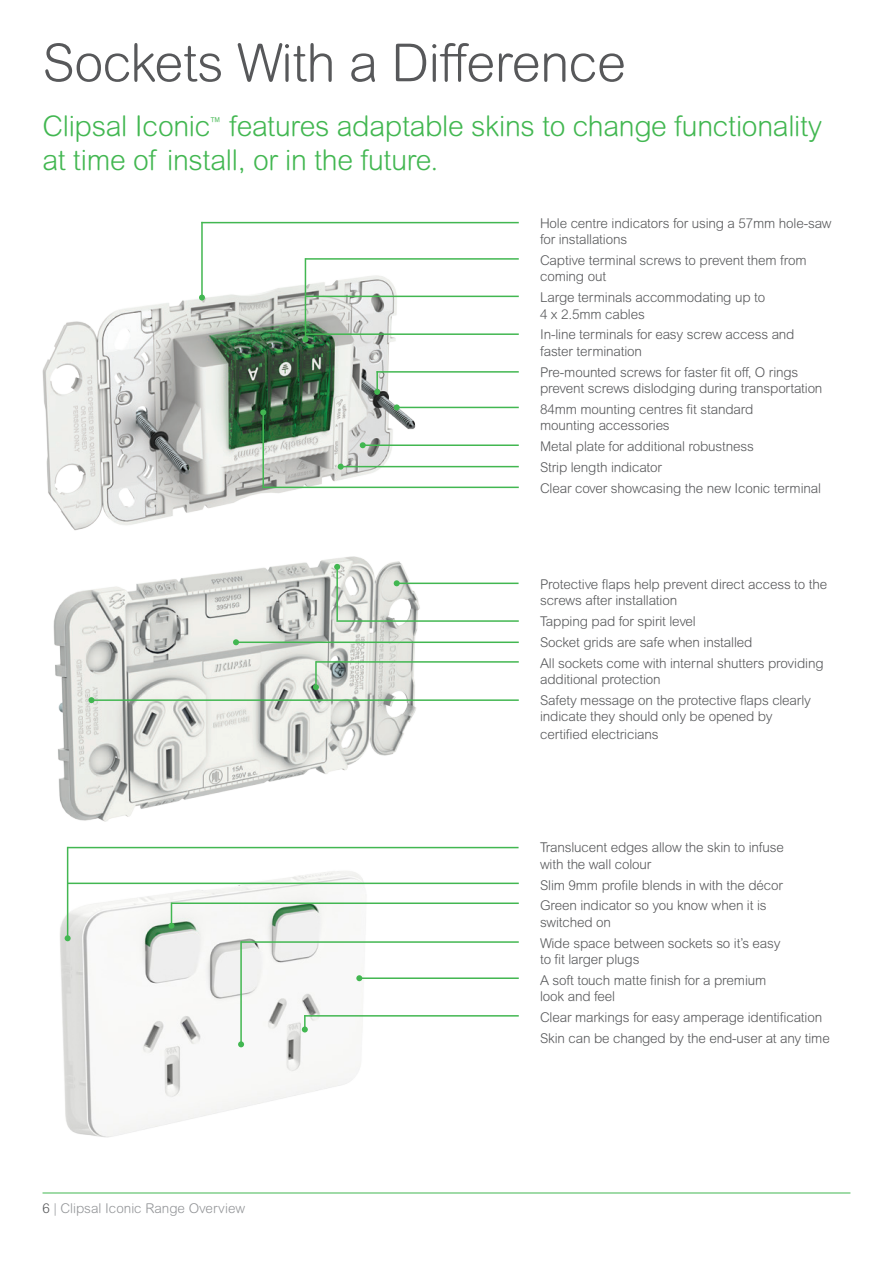
<style>
.page{position:relative;width:893px;height:1263px;background:#fff}
.page>*{position:absolute;margin:0;border:0;box-sizing:border-box;transform-origin:0 0}
.t1{font:300 52.5px "Arial Rounded MT Pro";letter-spacing:-.01em;color:#57585a}
.Green_Intro_text{font:300 28.5px/34.2px "Arial Rounded MT Pro";letter-spacing:-.01em;color:#42b751}
.Product_arrow_text{font:300 13.5px/16.5px "Arial Rounded MT Pro";letter-spacing:-.01em;color:#57585a}
.t2{font:300 13.5px "Arial Rounded MT Pro";color:#939598}
.Green_Intro_text-2{font:300 12.3px "Arial Rounded MT Pro";color:#42b751}
.s1{color:#57585a}
</style>
<div class="page">
<img style="left:42px;top:258px;width:410px;height:273px">
<img style="left:60px;top:856px;width:391px;height:282px">
<img style="left:53px;top:556px;width:399px;height:266px">
<hr style="left:43px;top:1192px;width:807px;height:1px;background:#42b751">
<hr style="left:68px;top:847px;width:451px;height:1px;background:#42b751">
<hr style="left:68px;top:882px;width:451px;height:2px;background:#42b751">
<hr style="left:171px;top:902px;width:348px;height:2px;background:#42b751">
<hr style="left:241px;top:941px;width:278px;height:2px;background:#42b751">
<hr style="left:359px;top:977px;width:160px;height:2px;background:#42b751">
<svg style="left:356px;top:975px;width:6px;height:6px"></svg>
<hr style="left:304px;top:1015px;width:215px;height:1px;background:#42b751">
<hr style="left:67px;top:847px;width:1px;height:91px;background:#42b751">
<svg style="left:65px;top:935px;width:6px;height:6px"></svg>
<svg style="left:168px;top:902px;width:6px;height:27px"></svg>
<svg style="left:302px;top:1015px;width:6px;height:17px"></svg>
<hr style="left:240px;top:941px;width:2px;height:103px;background:#42b751">
<svg style="left:238px;top:1041px;width:6px;height:6px"></svg>
<hr style="left:397px;top:407px;width:122px;height:1px;background:#42b751">
<svg style="left:394px;top:404px;width:6px;height:6px"></svg>
<hr style="left:363px;top:444px;width:156px;height:2px;background:#42b751">
<svg style="left:360px;top:442px;width:6px;height:6px"></svg>
<hr style="left:341px;top:466px;width:178px;height:1px;background:#42b751">
<svg style="left:338px;top:464px;width:6px;height:6px"></svg>
<hr style="left:377px;top:371px;width:142px;height:2px;background:#42b751">
<hr style="left:316px;top:661px;width:203px;height:2px;background:#42b751">
<hr style="left:305px;top:258px;width:214px;height:2px;background:#42b751">
<hr style="left:305px;top:296px;width:214px;height:1px;background:#42b751">
<hr style="left:338px;top:620px;width:181px;height:2px;background:#42b751">
<hr style="left:397px;top:583px;width:122px;height:1px;background:#42b751">
<svg style="left:394px;top:580px;width:6px;height:6px"></svg>
<hr style="left:236px;top:641px;width:283px;height:2px;background:#42b751">
<svg style="left:233px;top:639px;width:6px;height:6px"></svg>
<hr style="left:91px;top:699px;width:428px;height:2px;background:#42b751">
<svg style="left:88px;top:697px;width:6px;height:6px"></svg>
<hr style="left:305px;top:258px;width:1px;height:81px;background:#42b751">
<svg style="left:302px;top:336px;width:6px;height:6px"></svg>
<hr style="left:376px;top:371px;width:2px;height:21px;background:#42b751">
<svg style="left:374px;top:389px;width:6px;height:6px"></svg>
<hr style="left:201px;top:222px;width:318px;height:1px;background:#42b751">
<hr style="left:201px;top:222px;width:2px;height:76px;background:#42b751">
<svg style="left:199px;top:295px;width:6px;height:6px"></svg>
<hr style="left:315px;top:661px;width:2px;height:26px;background:#42b751">
<svg style="left:313px;top:684px;width:6px;height:6px"></svg>
<hr style="left:305px;top:333px;width:214px;height:2px;background:#42b751">
<hr style="left:336px;top:567px;width:2px;height:55px;background:#42b751">
<svg style="left:334px;top:564px;width:6px;height:6px"></svg>
<hr style="left:263px;top:487px;width:256px;height:1px;background:#42b751">
<hr style="left:262px;top:412px;width:2px;height:76px;background:#42b751">
<svg style="left:260px;top:409px;width:6px;height:6px"></svg>
<p class="t1" style="left:43px;top:32px;width:585px">Sockets With a Difference</p>
<p class="Green_Intro_text" style="left:43px;top:110px;width:170px">Clipsal Iconic</p>
<p class="Green_Intro_text-2" style="left:210px;top:115px;width:13px">™</p>
<p class="Green_Intro_text" style="left:43px;top:110px;width:781px;text-indent:187px">features adaptable skins to change functionality at time of install, or in the future.</p>
<p class="Product_arrow_text" style="left:540px;top:215px;width:293px">Hole centre indicators for using a 57mm hole-saw for installations</p>
<p class="Product_arrow_text" style="left:540px;top:252px;width:268px">Captive terminal screws to prevent them from coming out</p>
<p class="Product_arrow_text" style="left:540px;top:290px;width:227px">Large terminals accommodating up to<br>4 x 2.5mm cables</p>
<p class="Product_arrow_text" style="left:540px;top:327px;width:256px">In-line terminals for easy screw access and faster termination</p>
<p class="Product_arrow_text" style="left:540px;top:364px;width:284px">Pre-mounted screws for faster fit off, O rings prevent screws dislodging during transportation</p>
<p class="Product_arrow_text" style="left:540px;top:401px;width:215px">84mm mounting centres fit standard mounting accessories</p>
<p class="Product_arrow_text" style="left:540px;top:439px;width:215px">Metal plate for additional robustness</p>
<p class="Product_arrow_text" style="left:540px;top:459px;width:124px">Strip length indicator</p>
<p class="Product_arrow_text" style="left:540px;top:480px;width:283px">Clear cover showcasing the new Iconic terminal</p>
<p class="Product_arrow_text" style="left:540px;top:576px;width:289px">Protective flaps help prevent direct access to the screws after installation</p>
<p class="Product_arrow_text" style="left:540px;top:614px;width:157px">Tapping pad for spirit level</p>
<p class="Product_arrow_text" style="left:540px;top:634px;width:214px">Socket grids are safe when installed</p>
<p class="Product_arrow_text" style="left:540px;top:655px;width:285px">All sockets come with internal shutters providing additional protection</p>
<p class="Product_arrow_text" style="left:540px;top:692px;width:272px">Safety message on the protective flaps clearly indicate they should only be opened by</p>
<p class="Product_arrow_text" style="left:540px;top:727px;width:120px">certified electricians</p>
<p class="t2" style="left:43px;top:1201px;width:204px"><span class="s1">6</span> | Clipsal Iconic Range Overview</p>
<p class="Product_arrow_text" style="left:540px;top:840px;width:245px">Translucent edges allow the skin to infuse with the wall colour</p>
<p class="Product_arrow_text" style="left:540px;top:877px;width:244px">Slim 9mm profile blends in with the décor</p>
<p class="Product_arrow_text" style="left:540px;top:898px;width:228px">Green indicator so you know when it is switched on</p>
<p class="Product_arrow_text" style="left:540px;top:935px;width:242px">Wide space between sockets so it’s easy to fit larger plugs</p>
<p class="Product_arrow_text" style="left:540px;top:972px;width:228px">A soft touch matte finish for a premium look and feel</p>
<p class="Product_arrow_text" style="left:540px;top:1010px;width:284px">Clear markings for easy amperage identification</p>
<p class="Product_arrow_text" style="left:540px;top:1030px;width:291px">Skin can be changed by the end-user at any time</p>
</div>
